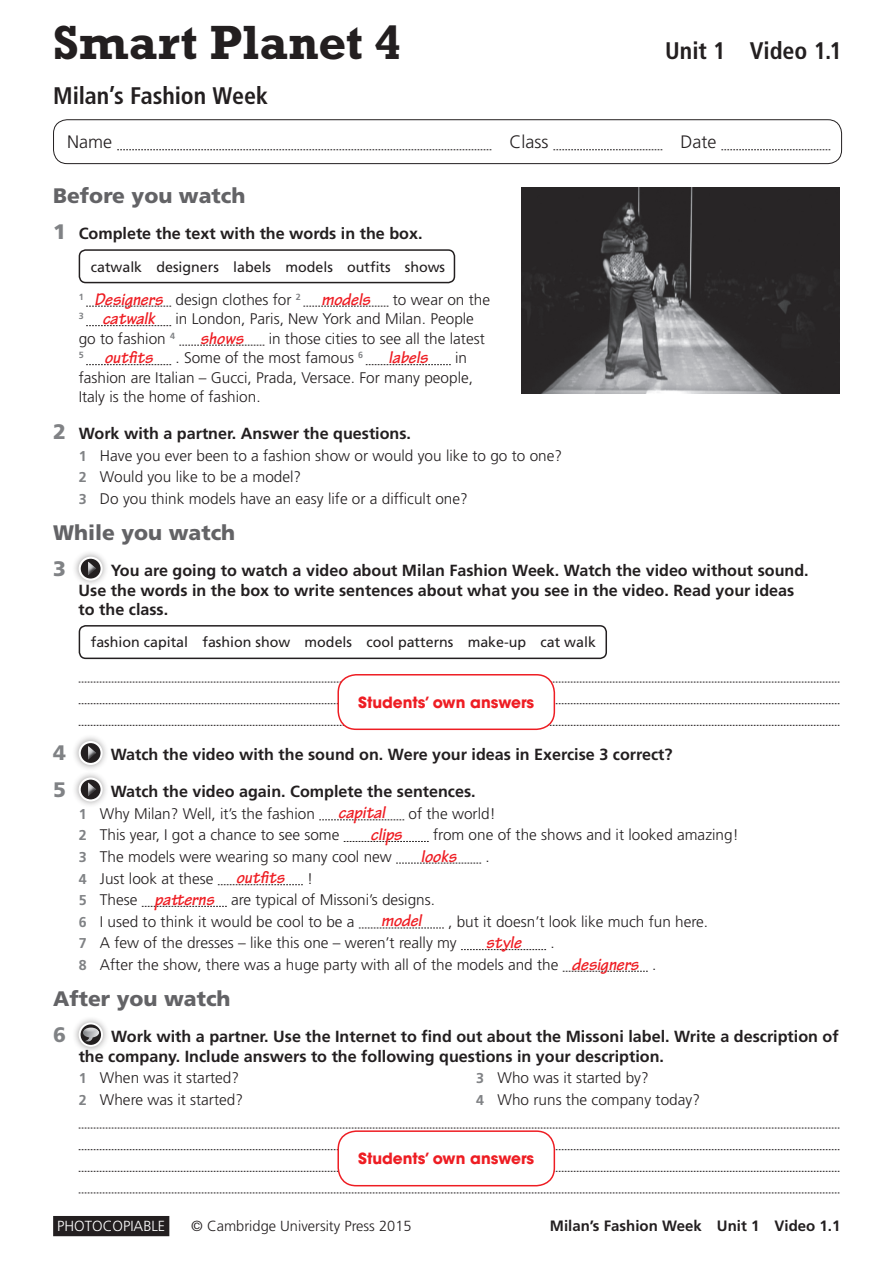
<style>
.page{position:relative;width:893px;height:1263px;background:#fff}
.page>*{position:absolute;margin:0;border:0;box-sizing:border-box;transform-origin:0 0}
.t1{font:700 48.75px "Rockwell Std";letter-spacing:.01em;color:#231f20}
.t2{font:700 condensed 24px "Frutiger LT Std";color:#231f20}
.t3{font:900 21px "Frutiger LT Std";color:#636366}
.t4{font:900 21px "Frutiger LT Std";color:#808285}
.t5{font:italic 700 18px "Tekton Pro";color:#ee1d23}
.t6{font:300 18px "Frutiger LT Std";color:#231f20}
.t7{font:700 16.2px/19.5px "Frutiger LT Std";color:#231f20}
.t8{font:300 15.3px/21.6px "Frutiger LT Std";color:#231f20}
.t9{font:700 15.3px "ITC Avant Garde Std";color:#ee1d23}
.t10{font:700 15px "Frutiger LT Std";color:#231f20}
.t11{font:300 14.7px "Frutiger LT Std";color:#231f20}
.t12{font:300 14.7px "Frutiger LT Std";color:#fff}
.t13{font:14.25px "Frutiger LT Std";color:#231f20}
.s1{font-weight:900;font-size:21px;color:#808285}
.s2{font-family:"Tekton Pro";font-weight:700;font-style:italic;font-size:18px;color:#ee1d23}
.s3{font-weight:700;font-size:14.25px;color:#808285}
</style>
<div class="page">
<div style="left:53px;top:119px;width:789px;height:45px;border:1px solid #231f20;border-radius:14px"></div>
<svg style="left:117px;top:149px;width:374px;height:1px"></svg>
<svg style="left:553px;top:149px;width:109px;height:1px"></svg>
<svg style="left:721px;top:149px;width:109px;height:1px"></svg>
<div style="left:53px;top:1216px;width:116px;height:20px;background:#231f20"></div>
<svg style="left:79px;top:682px;width:760px;height:1px"></svg>
<svg style="left:79px;top:703px;width:760px;height:1px"></svg>
<svg style="left:79px;top:725px;width:760px;height:1px"></svg>
<div style="left:79px;top:249px;width:376px;height:34px;border:2px solid #231f20;border-radius:6px"></div>
<svg style="left:86px;top:306px;width:85px;height:1px"></svg>
<svg style="left:303px;top:306px;width:85px;height:1px"></svg>
<svg style="left:86px;top:325px;width:85px;height:1px"></svg>
<svg style="left:179px;top:345px;width:85px;height:1px"></svg>
<svg style="left:86px;top:364px;width:85px;height:1px"></svg>
<svg style="left:366px;top:364px;width:85px;height:1px"></svg>
<div style="left:72px;top:550px;width:38px;height:38px;background:#231f20;opacity:.45"></div>
<svg style="left:80px;top:558px;width:22px;height:22px"></svg>
<div style="left:79px;top:557px;width:24px;height:24px;border:2px solid #fff;border-radius:50%"></div>
<div style="left:86px;top:561px;width:11px;height:12px;background:#fff;opacity:.75"></div>
<div style="left:86px;top:564px;width:11px;height:13px;background:#231f20;opacity:.75"></div>
<div style="left:79px;top:625px;width:528px;height:34px;border:2px solid #231f20;border-radius:6px"></div>
<div style="left:72px;top:734px;width:38px;height:38px;background:#231f20;opacity:.45"></div>
<svg style="left:80px;top:742px;width:22px;height:22px"></svg>
<div style="left:79px;top:741px;width:24px;height:24px;border:2px solid #fff;border-radius:50%"></div>
<div style="left:86px;top:745px;width:11px;height:12px;background:#fff;opacity:.75"></div>
<div style="left:86px;top:749px;width:11px;height:12px;background:#231f20;opacity:.75"></div>
<div style="left:72px;top:771px;width:38px;height:37px;background:#231f20;opacity:.45"></div>
<svg style="left:80px;top:778px;width:22px;height:22px"></svg>
<div style="left:79px;top:777px;width:24px;height:24px;border:2px solid #fff;border-radius:50%"></div>
<div style="left:86px;top:781px;width:11px;height:13px;background:#fff;opacity:.75"></div>
<div style="left:86px;top:785px;width:11px;height:13px;background:#231f20;opacity:.75"></div>
<svg style="left:319px;top:819px;width:85px;height:1px"></svg>
<svg style="left:344px;top:841px;width:85px;height:1px"></svg>
<svg style="left:396px;top:863px;width:85px;height:1px"></svg>
<svg style="left:218px;top:884px;width:85px;height:1px"></svg>
<svg style="left:142px;top:906px;width:85px;height:1px"></svg>
<svg style="left:359px;top:928px;width:85px;height:1px"></svg>
<svg style="left:461px;top:949px;width:85px;height:1px"></svg>
<svg style="left:563px;top:971px;width:85px;height:1px"></svg>
<div style="left:72px;top:1016px;width:38px;height:37px;background:#231f20;opacity:.45"></div>
<div style="left:79px;top:1022px;width:24px;height:25px;border:2px solid #fff;border-radius:50%"></div>
<svg style="left:77px;top:1021px;width:25px;height:25px"></svg>
<svg style="left:79px;top:1128px;width:760px;height:1px"></svg>
<svg style="left:79px;top:1149px;width:760px;height:1px"></svg>
<svg style="left:79px;top:1171px;width:760px;height:1px"></svg>
<svg style="left:79px;top:1192px;width:760px;height:1px"></svg>
<img style="left:521px;top:187px;width:319px;height:206px">
<div style="left:338px;top:675px;width:216px;height:54px;background:#fff;border-radius:18px"></div>
<div style="left:337px;top:674px;width:218px;height:56px;border:2px solid #ee1d23;border-radius:18px"></div>
<div style="left:338px;top:1131px;width:216px;height:55px;background:#fff;border-radius:18px"></div>
<div style="left:337px;top:1130px;width:218px;height:56px;border:2px solid #ee1d23;border-radius:18px"></div>
<h1 class="t1" style="left:53px;top:13px;width:350px">Smart Planet 4</h1>
<h2 class="t2" style="left:53px;top:81px;width:216px">Milan’s Fashion Week</h2>
<h2 class="t2" style="left:665px;top:36px;width:178px">Unit 1 Video 1.1</h2>
<p class="t6" style="left:67px;top:132px;width:46px">Name</p>
<p class="t6" style="left:509px;top:132px;width:41px">Class</p>
<p class="t6" style="left:680px;top:132px;width:37px">Date</p>
<h3 class="t3" style="left:53px;top:183px;width:194px">Before you watch</h3>
<p class="t7" style="left:53px;top:224px;width:371px"><span class="s1">1</span> Complete the text with the words in the box.</p>
<p class="t13" style="left:91px;top:258px;width:356px">catwalk designers labels models outfits shows</p>
<p class="t8" style="left:79px;top:290px;width:413px;line-height:19.5px"><sup>1</sup> <span class="s2">Designers</span> design clothes for <sup>2</sup> <span class="s2">models</span> to wear on the<br><sup>3</sup> <span class="s2">catwalk</span> in London, Paris, New York and Milan. People go to fashion <sup>4</sup></p>
<p class="t5" style="left:200px;top:327px;width:45px">shows</p>
<p class="t8" style="left:269px;top:328px;width:218px">in those cities to see all the latest</p>
<p class="t5" style="left:79px;top:347px;width:76px"><sup>5</sup> outfits</p>
<p class="t8" style="left:175px;top:348px;width:189px">. Some of the most famous <sup>6</sup></p>
<p class="t5" style="left:389px;top:347px;width:41px">labels</p>
<p class="t8" style="left:79px;top:349px;width:396px;line-height:19.5px;text-indent:376px">in fashion are Italian – Gucci, Prada, Versace. For many people,<br>Italy is the home of fashion.</p>
<p class="t7" style="left:53px;top:424px;width:359px"><span class="s1">2</span> Work with a partner. Answer the questions.</p>
<p class="t8" style="left:79px;top:445px;width:485px"><span class="s3">1</span> Have you ever been to a fashion show or would you like to go to one?<br><span class="s3">2</span> Would you like to be a model?<br><span class="s3">3</span> Do you think models have an easy life or a difficult one?</p>
<h3 class="t3" style="left:53px;top:520px;width:184px">While you watch</h3>
<h3 class="t4" style="left:53px;top:556px;width:14px">3</h3>
<p class="t7" style="left:79px;top:561px;width:732px;text-indent:32px">You are going to watch a video about Milan Fashion Week. Watch the video without sound.<br>Use the words in the box to write sentences about what you see in the video. Read your ideas to the class.</p>
<p class="t13" style="left:91px;top:634px;width:507px">fashion capital fashion show models cool patterns make-up cat walk</p>
<p class="t9" style="left:358px;top:692px;width:178px">Students’ own answers</p>
<h3 class="t4" style="left:53px;top:740px;width:14px">4</h3>
<p class="t7" style="left:111px;top:745px;width:563px">Watch the video with the sound on. Were your ideas in Exercise 3 correct?</p>
<h3 class="t4" style="left:53px;top:777px;width:14px">5</h3>
<p class="t7" style="left:111px;top:782px;width:366px">Watch the video again. Complete the sentences.</p>
<p class="t8" style="left:79px;top:803px;width:238px"><span class="s3">1</span> Why Milan? Well, it’s the fashion</p>
<p class="t5" style="left:338px;top:802px;width:49px">capital</p>
<p class="t8" style="left:408px;top:803px;width:89px">of the world!</p>
<p class="t8" style="left:79px;top:824px;width:262px"><span class="s3">2</span> This year, I got a chance to see some</p>
<p class="t5" style="left:370px;top:824px;width:33px">clips</p>
<p class="t8" style="left:433px;top:824px;width:307px">from one of the shows and it looked amazing!</p>
<p class="t8" style="left:79px;top:846px;width:315px"><span class="s3">3</span> The models were wearing so many cool new</p>
<p class="t5" style="left:421px;top:845px;width:37px">looks</p>
<p class="t8" style="left:485px;top:846px;width:6px">.</p>
<p class="t8" style="left:79px;top:868px;width:136px"><span class="s3">4</span> Just look at these</p>
<p class="t5" style="left:236px;top:867px;width:50px">outfits</p>
<p class="t8" style="left:79px;top:868px;width:358px;text-indent:228px">!<br><span class="s3">5</span> These <span class="s2">patterns</span> are typical of Missoni’s designs.<br><span class="s3">6</span> I used to think it would be cool to be a</p>
<p class="t5" style="left:381px;top:910px;width:42px">model</p>
<p class="t8" style="left:79px;top:911px;width:631px;text-indent:369px">, but it doesn’t look like much fun here.<br><span class="s3">7</span> A few of the dresses – like this one – weren’t really my</p>
<p class="t5" style="left:486px;top:932px;width:37px">style</p>
<p class="t8" style="left:79px;top:932px;width:579px;text-indent:472px">.<br><span class="s3">8</span> After the show, there was a huge party with all of the models and the <span class="s2">designers</span> .</p>
<h3 class="t3" style="left:53px;top:986px;width:179px">After you watch</h3>
<h3 class="t4" style="left:53px;top:1022px;width:14px">6</h3>
<p class="t7" style="left:79px;top:1027px;width:761px;text-indent:32px">Work with a partner. Use the Internet to find out about the Missoni label. Write a description of the company. Include answers to the following questions in your description.</p>
<p class="t8" style="left:79px;top:1067px;width:166px"><span class="s3">1</span> When was it started?<br><span class="s3">2</span> Where was it started?</p>
<p class="t8" style="left:476px;top:1067px;width:225px"><span class="s3">3</span> Who was it started by?<br><span class="s3">4</span> Who runs the company today?</p>
<p class="t9" style="left:358px;top:1148px;width:178px">Students’ own answers</p>
<p class="t12" style="left:57px;top:1218px;width:110px">PHOTOCOPIABLE</p>
<p class="t11" style="left:191px;top:1218px;width:222px">© Cambridge University Press 2015</p>
<p class="t10" style="left:550px;top:1217px;width:292px">Milan’s Fashion Week Unit 1 Video 1.1</p>
</div>
